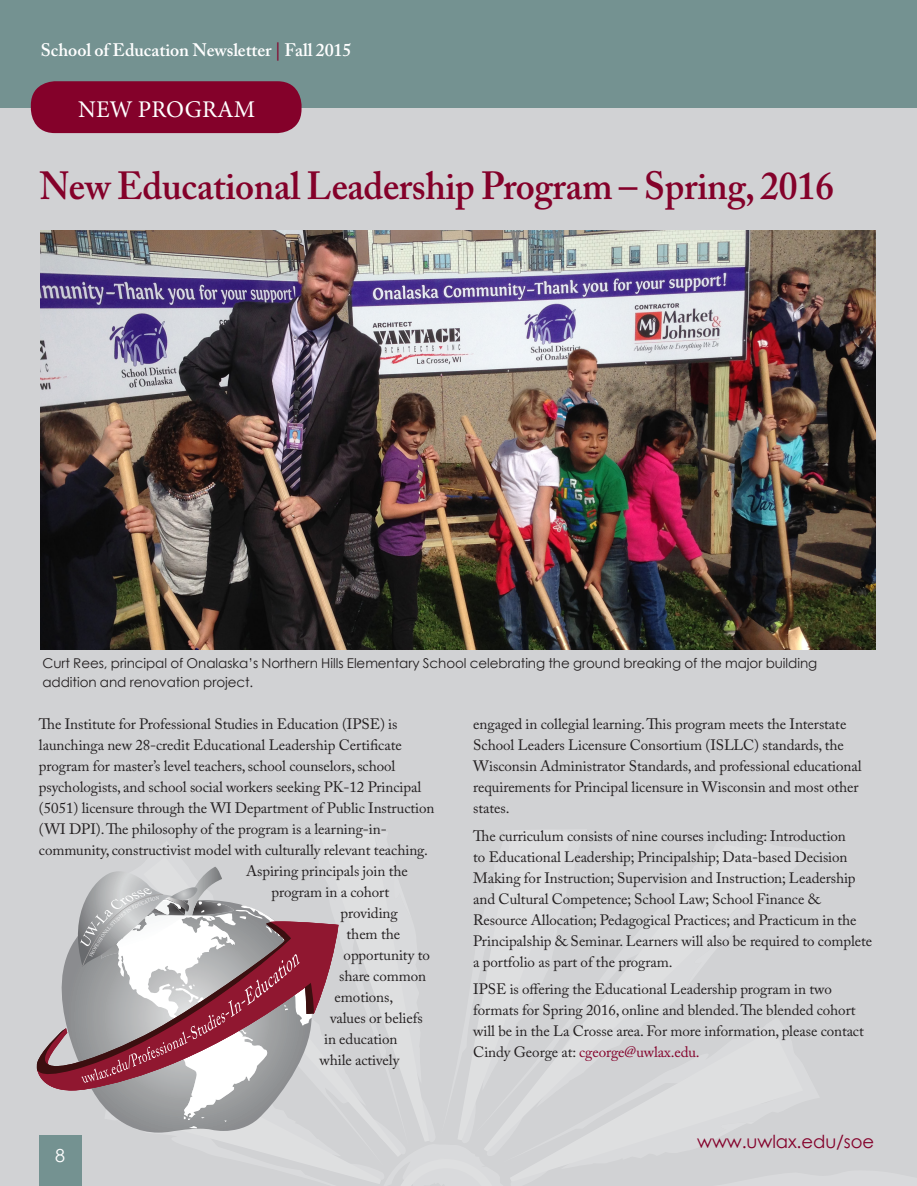
<style>
.page{position:relative;width:917px;height:1186px;background:#fff}
.page>*{position:absolute;margin:0;border:0;box-sizing:border-box;transform-origin:0 0}
.t1{font:600 39px "Adobe Caslon Pro";letter-spacing:-.01em;color:#84012a;scale:.96 1}
.t2{font:24px "Minion Pro";letter-spacing:.005em;color:#fff}
.t3{font:600 18px "Adobe Caslon Pro";letter-spacing:-.005em;color:#fff}
.t4{font:18px "Century Gothic";letter-spacing:-.005em;color:#84012a}
.t5{font:18px "Century Gothic";color:#fff}
.t6{font:15px/21px "Adobe Caslon Pro";letter-spacing:-.005em;color:#231f20}
.t7{font:13.5px/19.5px "Century Gothic";letter-spacing:-.005em;color:#231f20}
.s1{color:#84012a}
</style>
<div class="page">
<div style="left:0;top:106px;width:917px;height:1080px;background:#d1d2d4"></div>
<svg style="left:572px;top:1138px;width:78px;height:14px"></svg>
<svg style="left:582px;top:845px;width:221px;height:293px"></svg>
<svg style="left:572px;top:834px;width:16px;height:302px"></svg>
<div style="left:0;top:0;width:917px;height:108px;background:#749291"></div>
<div style="left:31px;top:81px;width:270px;height:52px;background:#84012a;border-radius:24px"></div>
<img style="left:41px;top:231px;width:834px;height:418px">
<svg style="left:36px;top:830px;width:536px;height:356px"></svg>
<p class="t3" style="left:41px;top:39px;width:312px">School of Education Newsletter <span class="s1">|</span> Fall 2015</p>
<p class="t2" style="left:78px;top:93px;width:179px">NEW PROGRAM</p>
<p class="t1" style="left:39px;top:162px;width:829px">New Educational Leadership Program – Spring, 2016</p>
<p class="t7" style="left:42px;top:653px;width:776px">Curt Rees, principal of Onalaska’s Northern Hills Elementary School celebrating the ground breaking of the major building addition and renovation project.</p>
<p class="t6" style="left:39px;top:713px;width:360px">The Institute for Professional Studies in Education (IPSE) is</p>
<p class="t6" style="left:39px;top:734px;width:364px">launchinga new 28-credit Educational Leadership Certificate</p>
<p class="t6" style="left:39px;top:755px;width:358px">program for master’s level teachers, school counselors, school</p>
<p class="t6" style="left:39px;top:776px;width:384px">psychologists, and school social workers seeking PK-12 Principal</p>
<p class="t6" style="left:39px;top:797px;width:397px">(5051) licensure through the WI Department of Public Instruction</p>
<p class="t6" style="left:39px;top:818px;width:349px">(WI DPI). The philosophy of the program is a learning-in-</p>
<p class="t6" style="left:39px;top:839px;width:390px">community, constructivist model with culturally relevant teaching.</p>
<p class="t6" style="left:246px;top:860px;width:163px">Aspiring principals join the</p>
<p class="t6" style="left:271px;top:881px;width:119px">program in a cohort</p>
<p class="t6" style="left:340px;top:902px;width:59px">providing</p>
<p class="t6" style="left:346px;top:923px;width:55px">them the</p>
<p class="t6" style="left:343px;top:944px;width:88px">opportunity to</p>
<p class="t6" style="left:339px;top:965px;width:88px">share common</p>
<p class="t6" style="left:334px;top:986px;width:60px">emotions,</p>
<p class="t6" style="left:330px;top:1007px;width:94px">values or beliefs</p>
<p class="t6" style="left:324px;top:1028px;width:75px">in education</p>
<p class="t6" style="left:319px;top:1049px;width:81px">while actively</p>
<p class="t5" style="left:55px;top:1144px;width:11px">8</p>
<p class="t6" style="left:473px;top:713px;width:390px">engaged in collegial learning. This program meets the Interstate School Leaders Licensure Consortium (ISLLC) standards, the Wisconsin Administrator Standards, and professional educational requirements for Principal licensure in Wisconsin and most other states.</p>
<p class="t6" style="left:473px;top:825px;width:400px">The curriculum consists of nine courses including: Introduction<br>to Educational Leadership; Principalship; Data-based Decision Making for Instruction; Supervision and Instruction; Leadership and Cultural Competence; School Law; School Finance &amp; Resource Allocation; Pedagogical Practices; and Practicum in the Principalship &amp; Seminar. Learners will also be required to complete a portfolio as part of the program.</p>
<p class="t6" style="left:473px;top:979px;width:392px">IPSE is offering the Educational Leadership program in two formats for Spring 2016, online and blended. The blended cohort will be in the La Crosse area. For more information, please contact Cindy George at: <span class="s1">cgeorge@uwlax.edu.</span></p>
<p class="t4" style="left:697px;top:1130px;width:179px">www.uwlax.edu/soe</p>
</div>
